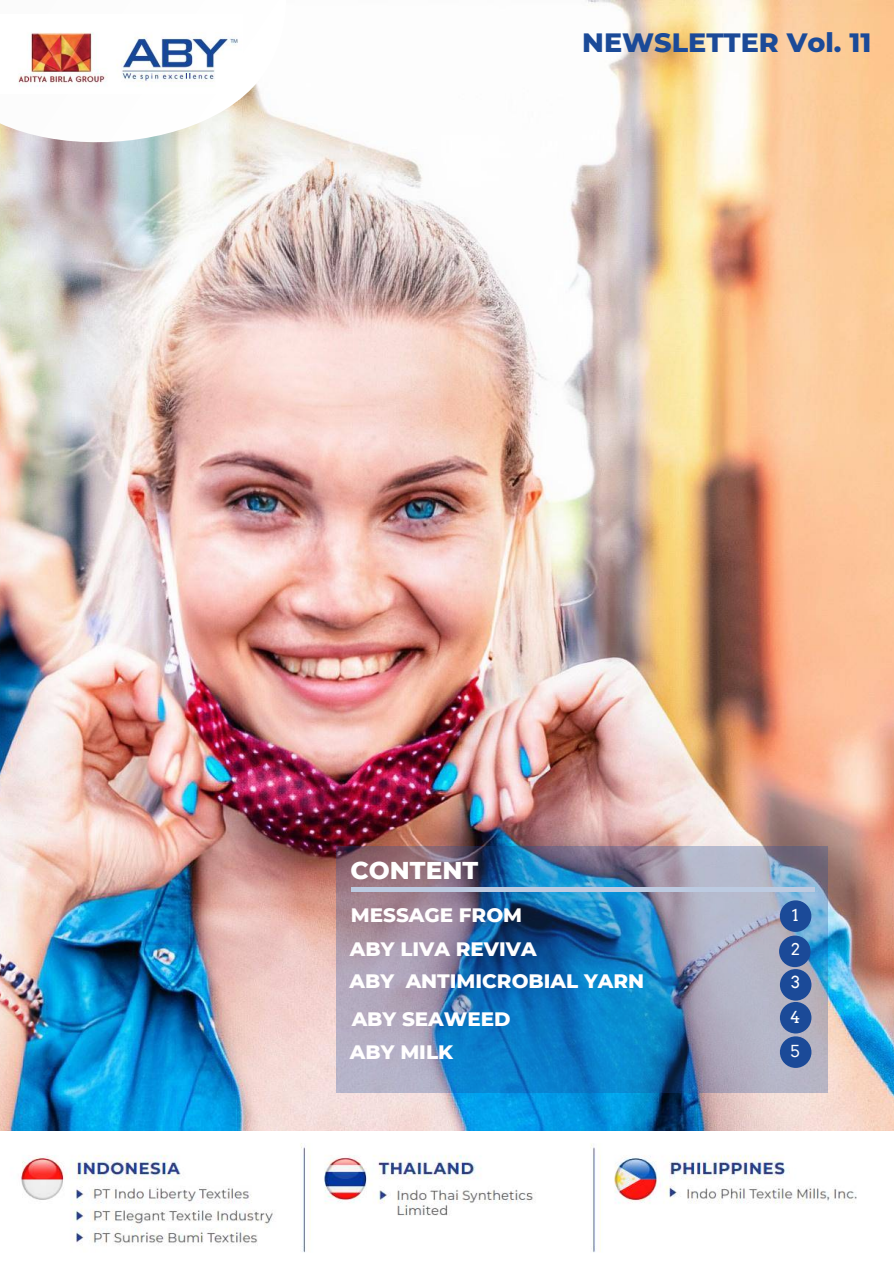
<style>
.page{position:relative;width:894px;height:1264px;background:#fff}
.page>*{position:absolute;margin:0;border:0;box-sizing:border-box;transform-origin:0 0}
.t1{font:800 27px "Montserrat";color:#1b4a98}
.t2{font:800 24.9px "Montserrat";color:#fff}
.t3{font:800 19.8px/32.2px "Montserrat";color:#fffefe}
.t4{font:16.5px/34.3px "Arvo";color:#fff}
</style>
<div class="page">
<img style="left:0;top:0;width:893px;height:1195px">
<svg style="left:29px;top:1195px;width:828px;height:58px"></svg>
<svg style="left:0;top:0;width:368px;height:282px"></svg>
<img style="left:0;top:14px;width:242px;height:79px">
<img style="left:336px;top:846px;width:491px;height:247px">
<div style="left:779px;top:1001px;width:32px;height:32px;background:#1b4a98;border-radius:50%"></div>
<div style="left:779px;top:1036px;width:32px;height:31px;background:#1b4a98;border-radius:50%"></div>
<h1 class="t1" style="left:582px;top:26px;width:290px">NEWSLETTER Vol. 11</h1>
<p class="t2" style="left:350px;top:854px;width:129px">CONTENT</p>
<p class="t3" style="left:351px;top:899px;width:173px">MESSAGE FROM</p>
<p class="t4" style="left:791px;top:897px;width:8px">1</p>
<p class="t3" style="left:350px;top:933px;width:188px">ABY LIVA REVIVA</p>
<p class="t4" style="left:790px;top:931px;width:10px">2</p>
<p class="t3" style="left:349px;top:964px;width:296px">ABY ANTIMICROBIAL YARN</p>
<p class="t4" style="left:790px;top:965px;width:10px">3</p>
<p class="t3" style="left:350px;top:1003px;width:162px">ABY SEAWEED<br>ABY MILK</p>
<p class="t4" style="left:789px;top:999px;width:12px">4<br>5</p>
</div>
